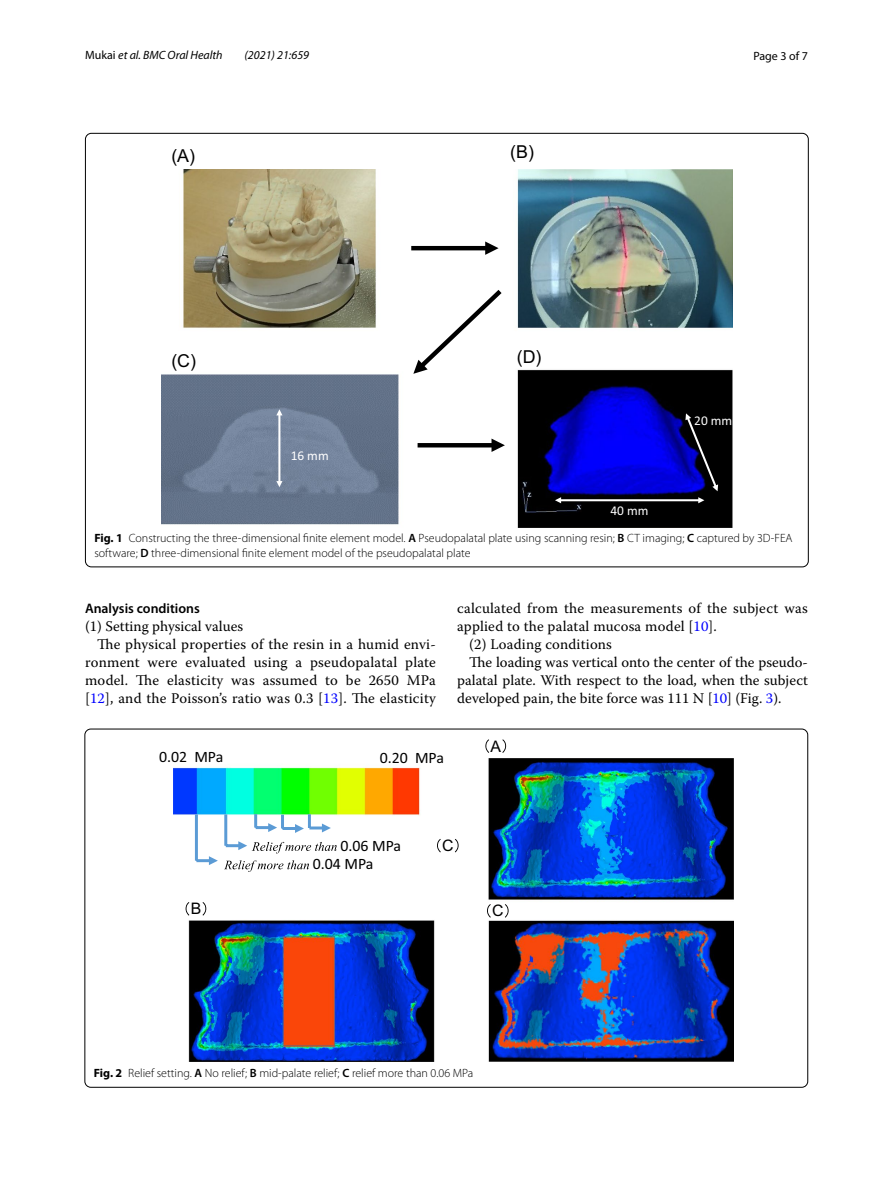
<style>
.page{position:relative;width:893px;height:1187px;background:#fff}
.page>*{position:absolute;margin:0;border:0;box-sizing:border-box;transform-origin:0 0}
.t1{font:17.85px "Arial";color:#000}
.t2{font:15.9px "Calibri 2";color:#000}
.t3{font:15.9px "Arial MT2";color:#000}
.t4{font:14.7px "Warnock Pro";letter-spacing:.015em;color:#000}
.t5{font:600 13.8px "Myriad Pro";color:#000}
.t6{font:13.35px "Calibri";color:#fff}
.t7{font:300 12px/15px "Myriad Pro";color:#000}
.t8{font:italic 12px "Myriad Pro";color:#000}
.t9{font:12px "Myriad Pro";color:#000}
.s1{font-style:normal}
.s2{font-weight:700}
.s3{font-weight:600}
.s4{color:#00f}
</style>
<div class="page">
<img style="left:161px;top:169px;width:571px;height:358px">
<hr style="left:411px;top:246px;width:76px;height:4px;background:#000">
<svg style="left:485px;top:241px;width:14px;height:14px"></svg>
<svg style="left:413px;top:285px;width:93px;height:89px"></svg>
<hr style="left:418px;top:443px;width:76px;height:4px;background:#000">
<svg style="left:491px;top:438px;width:14px;height:14px"></svg>
<hr style="left:278px;top:414px;width:2px;height:68px;background:#fff">
<svg style="left:276px;top:481px;width:6px;height:6px"></svg>
<svg style="left:276px;top:409px;width:6px;height:6px"></svg>
<svg style="left:685px;top:413px;width:33px;height:78px;background:#121244"></svg>
<hr style="left:560px;top:499px;width:139px;height:2px;background:#fff">
<svg style="left:698px;top:497px;width:6px;height:6px"></svg>
<svg style="left:555px;top:497px;width:6px;height:6px"></svg>
<img style="left:173px;top:758px;width:560px;height:303px">
<svg style="left:186px;top:901px;width:3px;height:14px"></svg>
<svg style="left:202px;top:901px;width:4px;height:14px"></svg>
<svg style="left:487px;top:904px;width:4px;height:13px"></svg>
<svg style="left:505px;top:904px;width:4px;height:13px"></svg>
<hr style="left:195px;top:814px;width:3px;height:46px;background:#5b9bd5">
<hr style="left:196px;top:859px;width:14px;height:3px;background:#5b9bd5">
<svg style="left:209px;top:856px;width:9px;height:9px"></svg>
<svg style="left:224px;top:860px;width:85px;height:11px"></svg>
<svg style="left:254px;top:814px;width:3px;height:13px"></svg>
<hr style="left:256px;top:826px;width:14px;height:3px;background:#5b9bd5">
<svg style="left:268px;top:823px;width:9px;height:9px"></svg>
<hr style="left:281px;top:814px;width:3px;height:14px;background:#5b9bd5">
<hr style="left:282px;top:827px;width:14px;height:3px;background:#5b9bd5">
<svg style="left:295px;top:824px;width:9px;height:8px"></svg>
<hr style="left:308px;top:814px;width:3px;height:14px;background:#5b9bd5">
<hr style="left:309px;top:826px;width:14px;height:3px;background:#5b9bd5">
<svg style="left:322px;top:823px;width:9px;height:9px"></svg>
<hr style="left:224px;top:814px;width:3px;height:31px;background:#5b9bd5">
<hr style="left:226px;top:844px;width:14px;height:3px;background:#5b9bd5">
<svg style="left:238px;top:841px;width:99px;height:12px"></svg>
<svg style="left:485px;top:739px;width:4px;height:14px"></svg>
<svg style="left:502px;top:739px;width:4px;height:14px"></svg>
<svg style="left:437px;top:838px;width:4px;height:14px"></svg>
<svg style="left:455px;top:838px;width:4px;height:14px"></svg>
<p class="t8" style="left:85px;top:48px;width:139px"><span class="s1">Mukai</span> et al. BMC Oral Health</p>
<p class="t8" style="left:245px;top:48px;width:66px">(2021) 21:659</p>
<p class="t9" style="left:753px;top:48px;width:56px">Page 3 of 7</p>
<p class="t1" style="left:171px;top:144px;width:25px">(A)</p>
<p class="t1" style="left:510px;top:140px;width:25px">(B)</p>
<p class="t1" style="left:171px;top:349px;width:26px">(C)</p>
<p class="t1" style="left:517px;top:345px;width:26px">(D)</p>
<p class="t6" style="left:291px;top:447px;width:39px">16 mm</p>
<p class="t6" style="left:694px;top:411px;width:39px">20 mm</p>
<p class="t6" style="left:610px;top:502px;width:39px">40 mm</p>
<p class="t7" style="left:94px;top:531px;width:700px"><span class="s2">Fig. 1</span> Constructing the three-dimensional finite element model. <span class="s3">A</span> Pseudopalatal plate using scanning resin; <span class="s3">B</span> CT imaging; <span class="s3">C</span> captured by 3D-FEA software; <span class="s3">D</span> three-dimensional finite element model of the pseudopalatal plate</p>
<p class="t5" style="left:85px;top:599px;width:116px">Analysis conditions</p>
<p class="t4" style="left:85px;top:617px;width:160px">(1) Setting physical values</p>
<p class="t4" style="left:97px;top:635px;width:340px">The physical properties of the resin in a humid envi-</p>
<p class="t4" style="left:85px;top:653px;width:352px">ronment were evaluated using a pseudopalatal plate</p>
<p class="t4" style="left:85px;top:671px;width:352px">model. The elasticity was assumed to be 2650 MPa</p>
<p class="t4" style="left:85px;top:689px;width:352px">[<span class="s4">12</span>], and the Poisson’s ratio was 0.3 [<span class="s4">13</span>]. The elasticity</p>
<p class="t2" style="left:159px;top:746px;width:66px">0.02 MPa</p>
<p class="t2" style="left:380px;top:747px;width:66px">0.20 MPa</p>
<p class="t4" style="left:457px;top:599px;width:352px">calculated from the measurements of the subject was</p>
<p class="t4" style="left:457px;top:617px;width:261px">applied to the palatal mucosa model [<span class="s4">10</span>].</p>
<p class="t4" style="left:469px;top:635px;width:144px">(2) Loading conditions</p>
<p class="t4" style="left:469px;top:653px;width:340px">The loading was vertical onto the center of the pseudo-</p>
<p class="t4" style="left:457px;top:671px;width:352px">palatal plate. With respect to the load, when the subject</p>
<p class="t4" style="left:457px;top:689px;width:326px">developed pain, the bite force was 111 N [<span class="s4">10</span>] (Fig. <span class="s4">3</span>).</p>
<p class="t3" style="left:490px;top:735px;width:12px">A</p>
<p class="t2" style="left:340px;top:835px;width:62px">0.06 MPa</p>
<p class="t2" style="left:313px;top:853px;width:62px">0.04 MPa</p>
<p class="t3" style="left:442px;top:835px;width:13px">C</p>
<p class="t3" style="left:191px;top:898px;width:12px">B</p>
<p class="t3" style="left:492px;top:900px;width:13px">C</p>
<p class="t7" style="left:94px;top:1065px;width:381px"><span class="s2">Fig. 2</span> Relief setting. <span class="s3">A</span> No relief; <span class="s3">B</span> mid-palate relief; <span class="s3">C</span> relief more than 0.06 MPa</p>
</div>
